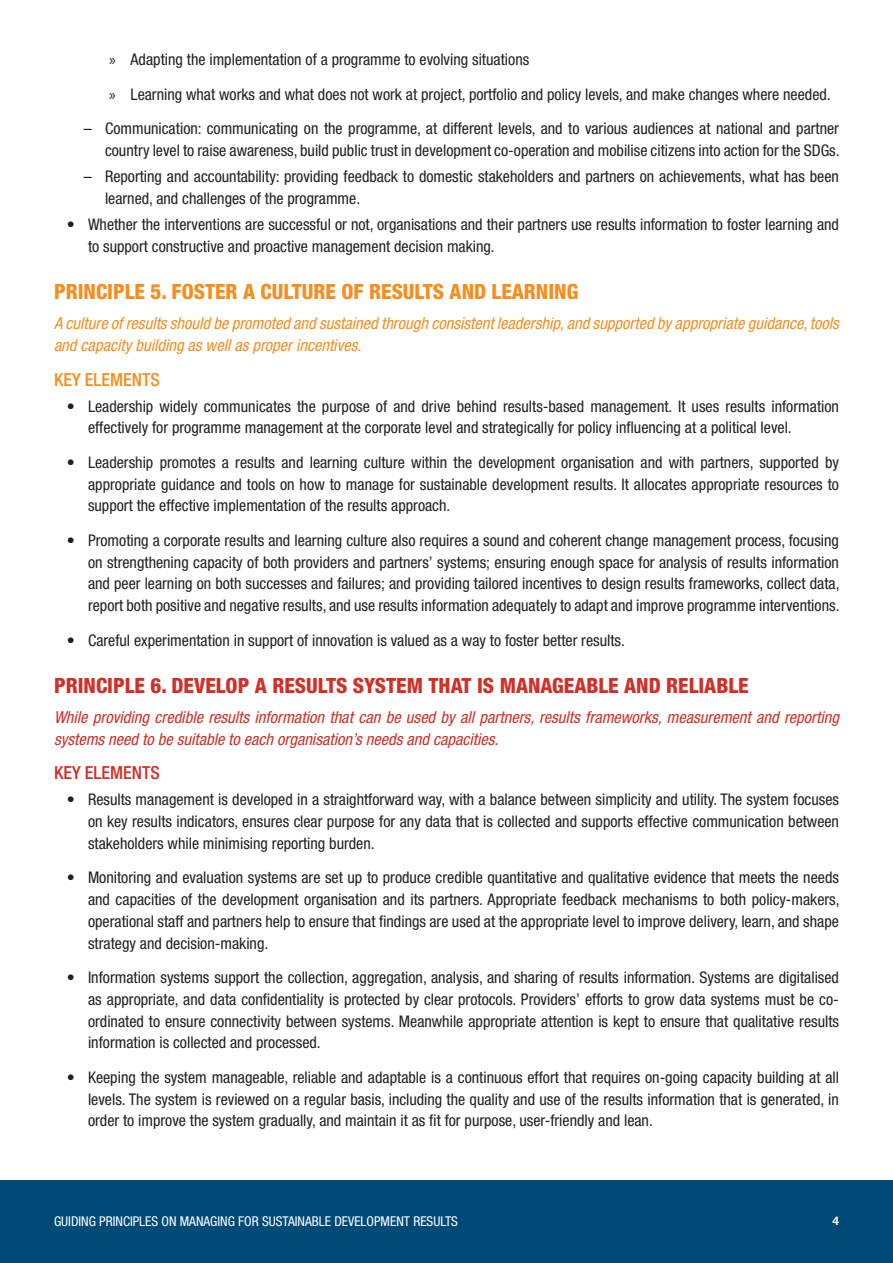
<style>
.page{position:relative;width:893px;height:1263px;background:#fff}
.page>*{position:absolute;margin:0;border:0;box-sizing:border-box;transform-origin:0 0}
.Principle_title{font:800 condensed 21px "Helvetica Neue LT Std";color:#d12f27}
.Principle_title-2{font:800 condensed 21px "Helvetica Neue LT Std";color:#f68e1e}
.Key_elements_text{font:500 condensed 18px "Helvetica Neue LT Std";color:#f68e1e}
.Key_elements_text-2{font:500 condensed 18px "Helvetica Neue LT Std";color:#d12f27}
.Text_bit_before_Key{font:italic condensed 16.5px/21.8px "Helvetica Neue LT Std";color:#d12f27}
.Text_bit_before_Key-2{font:italic condensed 16.5px/21.8px "Helvetica Neue LT Std";color:#f68e1e}
.t1{font:condensed 16.05px/21.8px "Helvetica Neue LT Std";color:#231f20;text-align:justify}
.t2{font:condensed 13.5px "Helvetica Neue LT Std";color:#fff}
.t3{font:700 12px "Helvetica Neue LT Std";color:#fff}
.s1{font-family:"Myriad Pro";font-stretch:normal}
</style>
<div class="page">
<div style="left:0;top:1180px;width:893px;height:83px;background:#004a77"></div>
<p class="t1" style="left:109px;top:49px;width:422px"><span class="s1">»</span> Adapting the implementation of a programme to evolving situations</p>
<p class="t1" style="left:109px;top:83px;width:723px"><span class="s1">»</span> Learning what works and what does not work at project, portfolio and policy levels, and make changes where needed.</p>
<p class="t1" style="left:84px;top:118px;width:757px;text-align:right">– Communication: communicating on the programme, at different levels, and to various audiences at national and partner country level to raise awareness, build public trust in development co-operation and mobilise citizens into action for the SDGs.</p>
<p class="t1" style="left:105px;top:166px;width:735px;text-indent:-21px">– Reporting and accountability: providing feedback to domestic stakeholders and partners on achievements, what has been learned, and challenges of the programme.</p>
<p class="t1" style="left:88px;top:213px;width:752px;text-indent:-21px">• Whether the interventions are successful or not, organisations and their partners use results information to foster learning and to support constructive and proactive management decision making.</p>
<p class="Principle_title-2" style="left:54px;top:279px;width:526px">PRINCIPLE 5. FOSTER A CULTURE OF RESULTS AND LEARNING</p>
<p class="Text_bit_before_Key-2" style="left:54px;top:313px;width:786px">A culture of results should be promoted and sustained through consistent leadership, and supported by appropriate guidance, tools and capacity building as well as proper incentives.</p>
<p class="Key_elements_text" style="left:54px;top:368px;width:107px">KEY ELEMENTS</p>
<p class="t1" style="left:88px;top:395px;width:752px;text-indent:-21px">• Leadership widely communicates the purpose of and drive behind results-based management. It uses results information effectively for programme management at the corporate level and strategically for policy influencing at a political level.</p>
<p class="t1" style="left:88px;top:451px;width:752px;text-indent:-21px">• Leadership promotes a results and learning culture within the development organisation and with partners, supported by appropriate guidance and tools on how to manage for sustainable development results. It allocates appropriate resources to support the effective implementation of the results approach.</p>
<p class="t1" style="left:88px;top:529px;width:753px;text-indent:-21px">• Promoting a corporate results and learning culture also requires a sound and coherent change management process, focusing on strengthening capacity of both providers and partners’ systems; ensuring enough space for analysis of results information and peer learning on both successes and failures; and providing tailored incentives to design results frameworks, collect data, report both positive and negative results, and use results information adequately to adapt and improve programme interventions.</p>
<p class="t1" style="left:67px;top:629px;width:560px">• Careful experimentation in support of innovation is valued as a way to foster better results.</p>
<p class="Principle_title" style="left:54px;top:672px;width:696px">PRINCIPLE 6. DEVELOP A RESULTS SYSTEM THAT IS MANAGEABLE AND RELIABLE</p>
<p class="Text_bit_before_Key" style="left:54px;top:707px;width:787px">While providing credible results information that can be used by all partners, results frameworks, measurement and reporting systems need to be suitable to each organisation’s needs and capacities.</p>
<p class="Key_elements_text-2" style="left:54px;top:762px;width:107px">KEY ELEMENTS</p>
<p class="t1" style="left:88px;top:789px;width:752px;text-indent:-21px">• Results management is developed in a straightforward way, with a balance between simplicity and utility. The system focuses on key results indicators, ensures clear purpose for any data that is collected and supports effective communication between stakeholders while minimising reporting burden.</p>
<p class="t1" style="left:88px;top:867px;width:753px;text-indent:-21px">• Monitoring and evaluation systems are set up to produce credible quantitative and qualitative evidence that meets the needs and capacities of the development organisation and its partners. Appropriate feedback mechanisms to both policy-makers, operational staff and partners help to ensure that findings are used at the appropriate level to improve delivery, learn, and shape strategy and decision-making.</p>
<p class="t1" style="left:88px;top:966px;width:752px;text-indent:-21px">• Information systems support the collection, aggregation, analysis, and sharing of results information. Systems are digitalised as appropriate, and data confidentiality is protected by clear protocols. Providers’ efforts to grow data systems must be co&shy;ordinated to ensure connectivity between systems. Meanwhile appropriate attention is kept to ensure that qualitative results information is collected and processed.</p>
<p class="t1" style="left:88px;top:1066px;width:753px;text-indent:-21px">• Keeping the system manageable, reliable and adaptable is a continuous effort that requires on-going capacity building at all levels. The system is reviewed on a regular basis, including the quality and use of the results information that is generated, in order to improve the system gradually, and maintain it as fit for purpose, user-friendly and lean.</p>
<p class="t2" style="left:54px;top:1214px;width:406px">GUIDING PRINCIPLES ON MANAGING FOR SUSTAINABLE DEVELOPMENT RESULTS</p>
<p class="t3" style="left:832px;top:1213px;width:8px">4</p>
</div>
